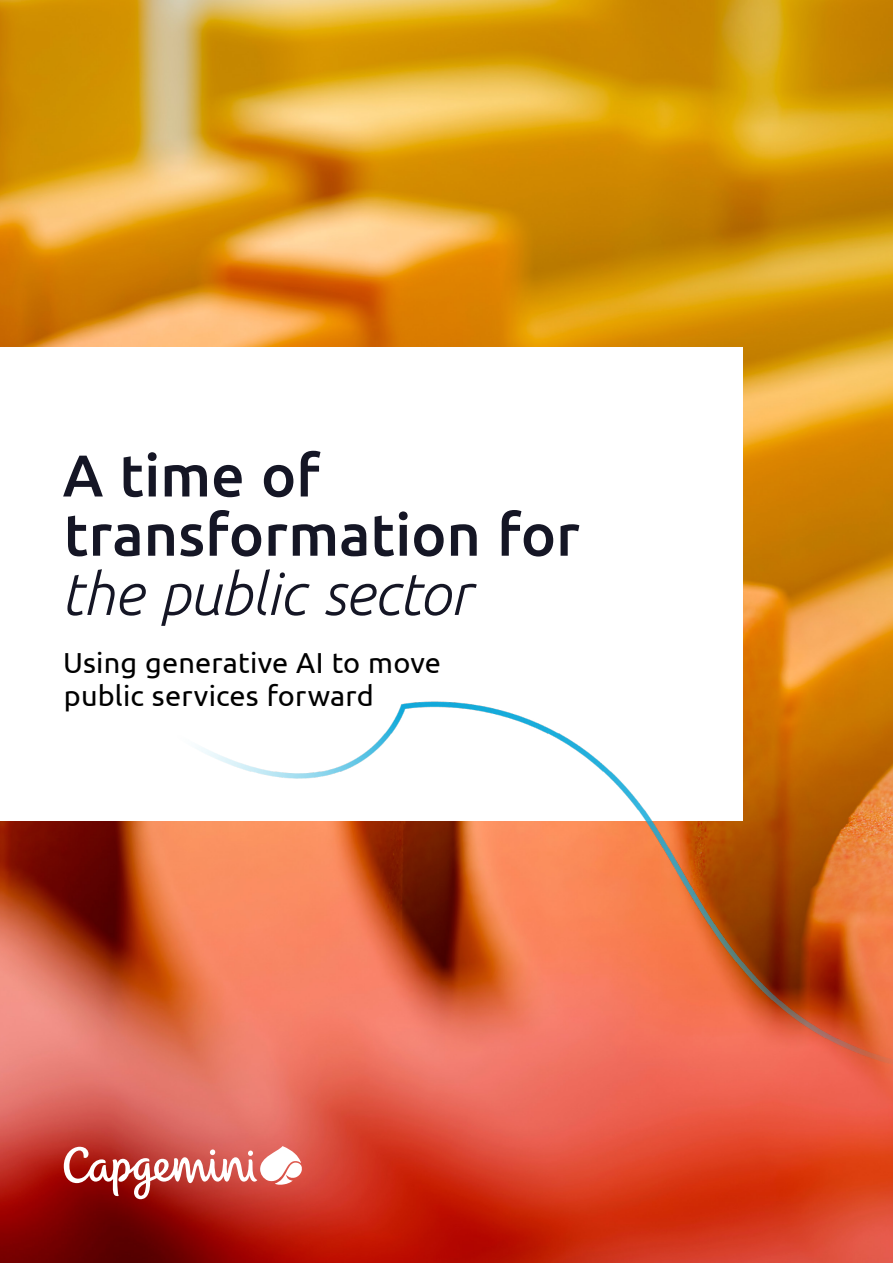
<style>
.page{position:relative;width:893px;height:1263px;background:#fff}
.page>*{position:absolute;margin:0;border:0;box-sizing:border-box;transform-origin:0 0}
.t1{font:500 58.95px/59.2px "Ubuntu";color:#151625}
.t2{font:italic 300 58.95px "Ubuntu";letter-spacing:-.01em;color:#151625}
.t3{font:28.95px/32.2px "Ubuntu";letter-spacing:.005em;color:#000}
</style>
<div class="page">
<img style="left:0;top:0;width:893px;height:1263px">
<div style="left:0;top:347px;width:742px;height:473px;background:#fff"></div>
<svg style="left:64px;top:1146px;width:238px;height:53px"></svg>
<img style="left:121px;top:696px;width:772px;height:381px">
<h1 class="t1" style="left:63px;top:444px;width:518px">A time of transformation for</h1>
<h1 class="t2" style="left:61px;top:558px;width:412px">the public sector</h1>
<p class="t3" style="left:63px;top:646px;width:379px">Using generative AI to move public services forward</p>
</div>
